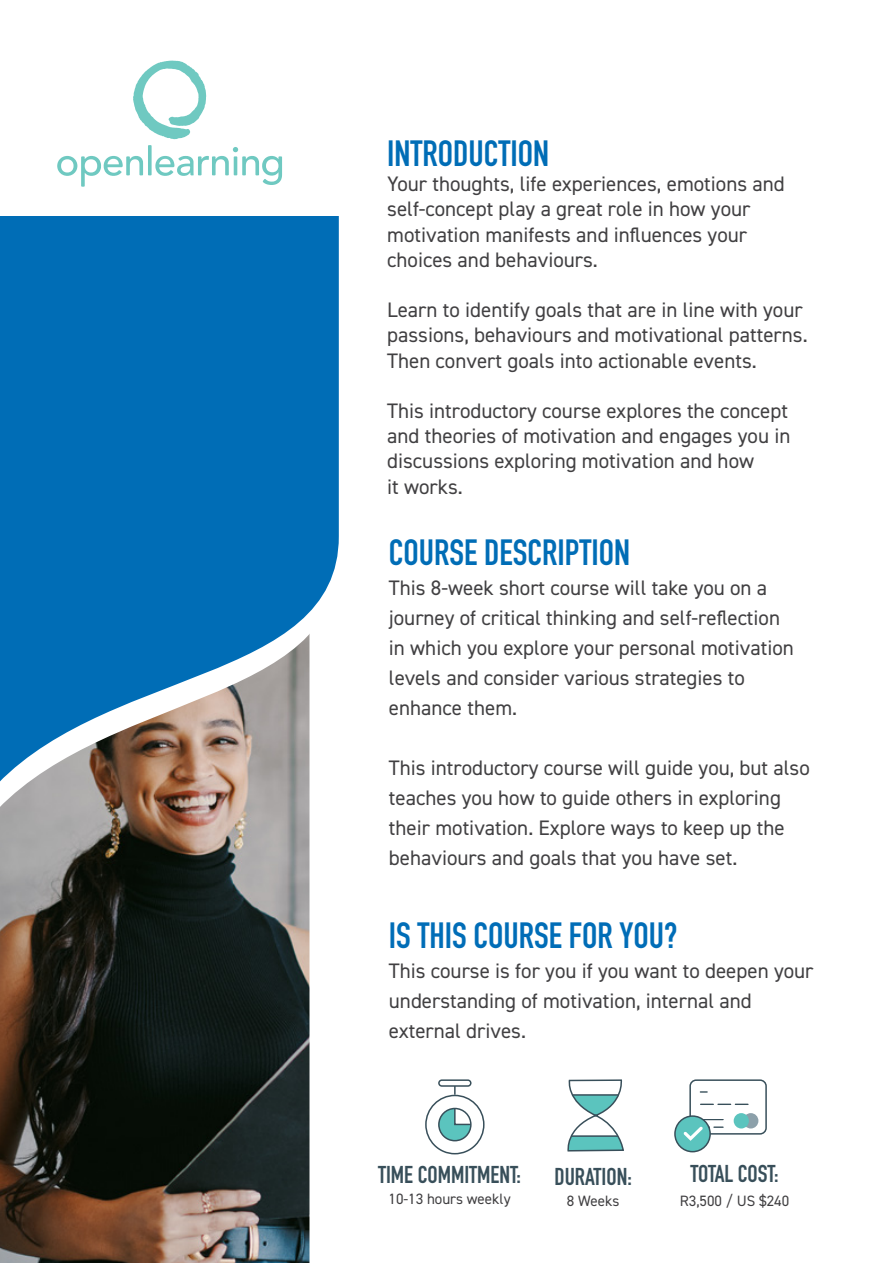
<style>
.page{position:relative;width:893px;height:1263px;background:#fff}
.page>*{position:absolute;margin:0;border:0;box-sizing:border-box;transform-origin:0 0}
.t1{font:700 36px "DIN Condensed";color:#006db6}
.t2{font:700 36px "DIN Condensed";color:#006db7}
.t3{font:700 24px "DIN Condensed";color:#384f5a}
.t4{font:21px/30px "DIN2014";color:#414042}
.t5{font:15px "DIN2014";color:#414042}
</style>
<div class="page">
<img style="left:0;top:821px;width:309px;height:442px">
<img style="left:0;top:795px;width:310px;height:26px">
<svg style="left:0;top:216px;width:339px;height:579px;fill:#006db6"></svg>
<svg style="left:425px;top:1082px;width:60px;height:73px"></svg>
<div style="left:439px;top:1080px;width:32px;height:6px;background:#fff;border-radius:3px"></div>
<div style="left:438px;top:1079px;width:33px;height:8px;border:2px solid #384f5a;border-radius:3px"></div>
<svg style="left:567px;top:1079px;width:57px;height:73px"></svg>
<div style="left:689px;top:1079px;width:78px;height:55px;border:2px solid #384f5a;border-radius:6px"></div>
<div style="left:743px;top:1113px;width:15px;height:15px;background:#8ca0aa;border-radius:50%"></div>
<div style="left:734px;top:1113px;width:15px;height:15px;background:#5bc4be;border-radius:50%"></div>
<div style="left:698px;top:1125px;width:14px;height:5px;border:2px solid #fff;border-radius:2px"></div>
<div style="left:711px;top:1125px;width:14px;height:5px;border:2px solid #fff;border-radius:2px"></div>
<div style="left:698px;top:1117px;width:27px;height:5px;border:2px solid #fff;border-radius:2px"></div>
<div style="left:698px;top:1102px;width:18px;height:5px;border:2px solid #fff;border-radius:2px"></div>
<div style="left:715px;top:1102px;width:18px;height:5px;border:2px solid #fff;border-radius:2px"></div>
<div style="left:733px;top:1102px;width:17px;height:5px;border:2px solid #fff;border-radius:2px"></div>
<div style="left:698px;top:1089px;width:12px;height:5px;border:2px solid #fff;border-radius:2px"></div>
<div style="left:675px;top:1116px;width:35px;height:36px;background:#5bc4be;border-radius:50%"></div>
<div style="left:674px;top:1115px;width:37px;height:37px;border:2px solid #384f5a;border-radius:50%"></div>
<svg style="left:683px;top:1126px;width:20px;height:15px"></svg>
<svg style="left:133px;top:61px;width:73px;height:78px"></svg>
<svg style="left:148px;top:145px;width:4px;height:30px"></svg>
<svg style="left:57px;top:156px;width:86px;height:31px"></svg>
<svg style="left:155px;top:147px;width:127px;height:38px"></svg>
<h1 class="t1" style="left:387px;top:132px;width:163px">INTRODUCTION</h1>
<p class="t4" style="left:387px;top:173px;width:399px;line-height:25.2px">Your thoughts, life experiences, emotions and self-concept play a great role in how your motivation manifests and influences your choices and behaviours.</p>
<p class="t4" style="left:387px;top:299px;width:422px;line-height:25.2px">Learn to identify goals that are in line with your passions, behaviours and motivational patterns.<br>Then convert goals into actionable events.</p>
<p class="t4" style="left:387px;top:400px;width:405px;line-height:25.2px">This introductory course explores the concept and theories of motivation and engages you in discussions exploring motivation and how<br>it works.</p>
<h1 class="t1" style="left:389px;top:532px;width:243px">COURSE DESCRIPTION</h1>
<p class="t4" style="left:389px;top:574px;width:406px">This 8-week short course will take you on a journey of critical thinking and self-reflection in which you explore your personal motivation levels and consider various strategies to enhance them.</p>
<p class="t4" style="left:389px;top:754px;width:422px">This introductory course will guide you, but also teaches you how to guide others in exploring their motivation. Explore ways to keep up the behaviours and goals that you have set.</p>
<h1 class="t2" style="left:389px;top:914px;width:290px">IS THIS COURSE FOR YOU?</h1>
<p class="t4" style="left:389px;top:957px;width:426px">This course is for you if you want to deepen your understanding of motivation, internal and external drives.</p>
<p class="t3" style="left:378px;top:1161px;width:144px">TIME COMMITMENT:</p>
<p class="t5" style="left:388px;top:1193px;width:124px">10-13 hours weekly</p>
<p class="t3" style="left:554px;top:1163px;width:79px">DURATION:</p>
<p class="t5" style="left:567px;top:1195px;width:54px">8 Weeks</p>
<p class="t3" style="left:690px;top:1160px;width:90px">TOTAL COST:</p>
<p class="t5" style="left:680px;top:1191px;width:111px">R3,500 / US $240</p>
</div>
